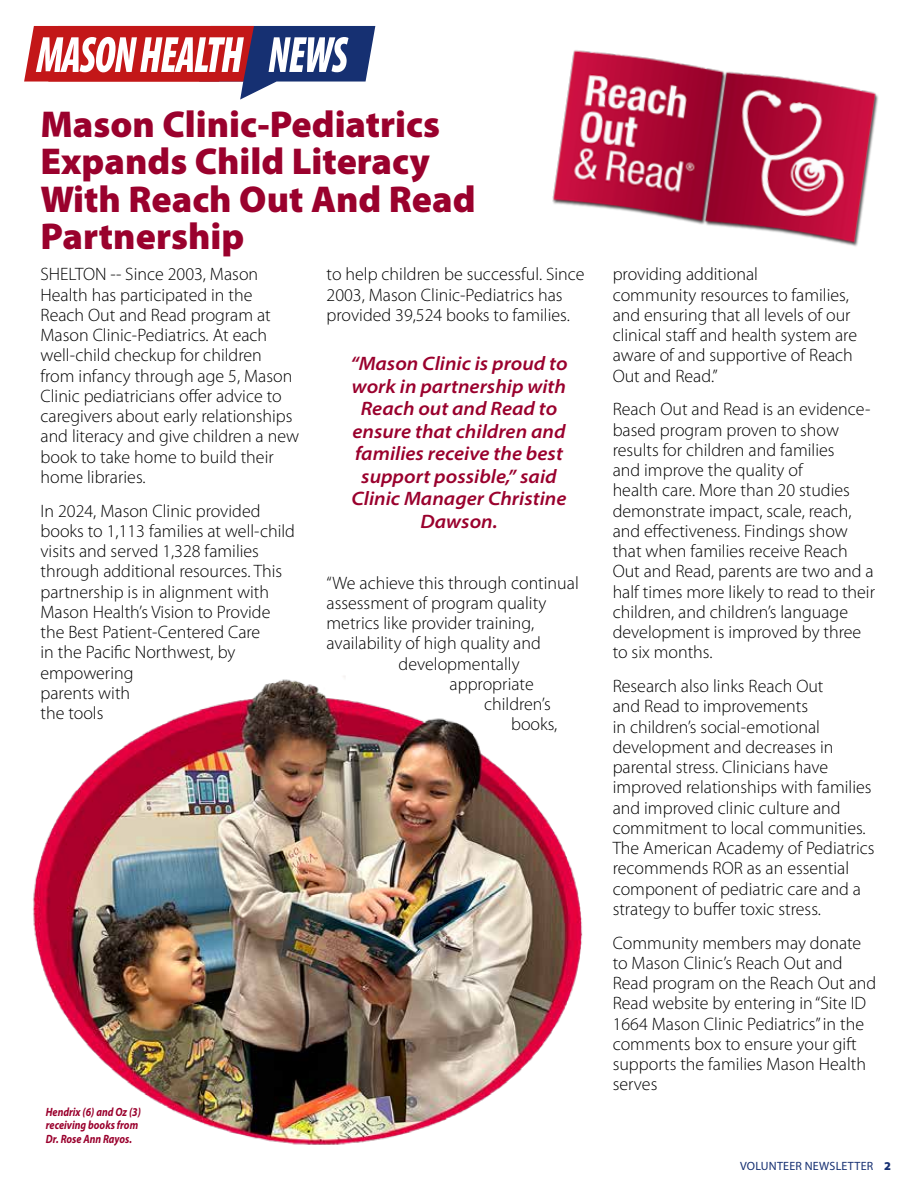
<style>
.page{position:relative;width:918px;height:1188px;background:#fff}
.page>*{position:absolute;margin:0;border:0;box-sizing:border-box;transform-origin:0 0}
.t1{font:900 37.5px/37.5px "Myriad Pro";color:#9a012d}
.t2{font:italic 600 semi-expanded 19.5px/22.5px "Myriad Pro";color:#9a012d;text-align:center}
.t3{font:300 18px/20.2px "Myriad Pro";color:#000}
.t4{font:italic 700 12px/13.5px "Myriad Pro";color:#9a012d;scale:.85 1}
.t5{font:12px "Myriad Pro";letter-spacing:.02em;color:#163072}
.s1{font-weight:900}
</style>
<div class="page">
<img style="left:33px;top:676px;width:550px;height:469px">
<img style="left:552px;top:50px;width:327px;height:197px">
<svg style="left:24px;top:26px;width:351px;height:74px"></svg>
<h1 class="t1" style="left:40px;top:104px;width:437px">Mason Clinic-Pediatrics<br>Expands Child Literacy<br>With Reach Out And Read<br>Partnership</h1>
<p class="t3" style="left:40px;top:264px;width:260px">SHELTON -- Since 2003, Mason<br>Health has participated in the<br>Reach Out and Read program at<br>Mason Clinic-Pediatrics. At each well-child checkup for children from infancy through age 5, Mason<br>Clinic pediatricians offer advice to caregivers about early relationships and literacy and give children a new book to take home to build their home libraries.</p>
<p class="t3" style="left:40px;top:500px;width:256px">In 2024, Mason Clinic provided books to 1,113 families at well-child visits and served 1,328 families through additional resources. This partnership is in alignment with<br>Mason Health’s Vision to Provide the Best Patient-Centered Care<br>in the Pacific Northwest, by empowering<br>parents with<br>the tools</p>
<p class="t3" style="left:327px;top:264px;width:260px">to help children be successful. Since<br>2003, Mason Clinic-Pediatrics has provided 39,524 books to families.</p>
<p class="t2" style="left:350px;top:352px;width:219px">“Mason Clinic is proud to work in partnership with<br>Reach out and Read to ensure that children and families receive the best support possible,” said<br>Clinic Manager Christine<br>Dawson.</p>
<p class="t3" style="left:327px;top:572px;width:254px">“We achieve this through continual</p>
<p class="t3" style="left:327px;top:593px;width:221px">assessment of program quality</p>
<p class="t3" style="left:327px;top:613px;width:209px">metrics like provider training,</p>
<p class="t3" style="left:327px;top:633px;width:216px">availability of high quality and</p>
<p class="t3" style="left:399px;top:653px;width:123px">developmentally</p>
<p class="t3" style="left:450px;top:674px;width:86px">appropriate</p>
<p class="t3" style="left:484px;top:694px;width:68px">children’s</p>
<p class="t3" style="left:511px;top:714px;width:48px">books,</p>
<p class="t4" style="left:46px;top:1104px;width:114px">Hendrix (6) and Oz (3) receiving books from<br>Dr. Rose Ann Rayos.</p>
<p class="t3" style="left:613px;top:264px;width:246px">providing additional<br>community resources to families, and ensuring that all levels of our clinical staff and health system are aware of and supportive of Reach<br>Out and Read.”</p>
<p class="t3" style="left:613px;top:399px;width:264px">Reach Out and Read is an evidence&shy;based program proven to show results for children and families<br>and improve the quality of<br>health care. More than 20 studies demonstrate impact, scale, reach, and effectiveness. Findings show that when families receive Reach<br>Out and Read, parents are two and a half times more likely to read to their children, and children’s language development is improved by three to six months.</p>
<p class="t3" style="left:613px;top:676px;width:263px">Research also links Reach Out<br>and Read to improvements<br>in children’s social-emotional development and decreases in parental stress. Clinicians have improved relationships with families and improved clinic culture and commitment to local communities.<br>The American Academy of Pediatrics recommends ROR as an essential component of pediatric care and a strategy to buffer toxic stress.</p>
<p class="t3" style="left:613px;top:932px;width:265px">Community members may donate to Mason Clinic’s Reach Out and<br>Read program on the Reach Out and<br>Read website by entering in “Site ID<br>1664 Mason Clinic Pediatrics” in the comments box to ensure your gift supports the families Mason Health serves</p>
<p class="t5" style="left:740px;top:1159px;width:152px">VOLUNTEER NEWSLETTER <span class="s1">2</span></p>
</div>
